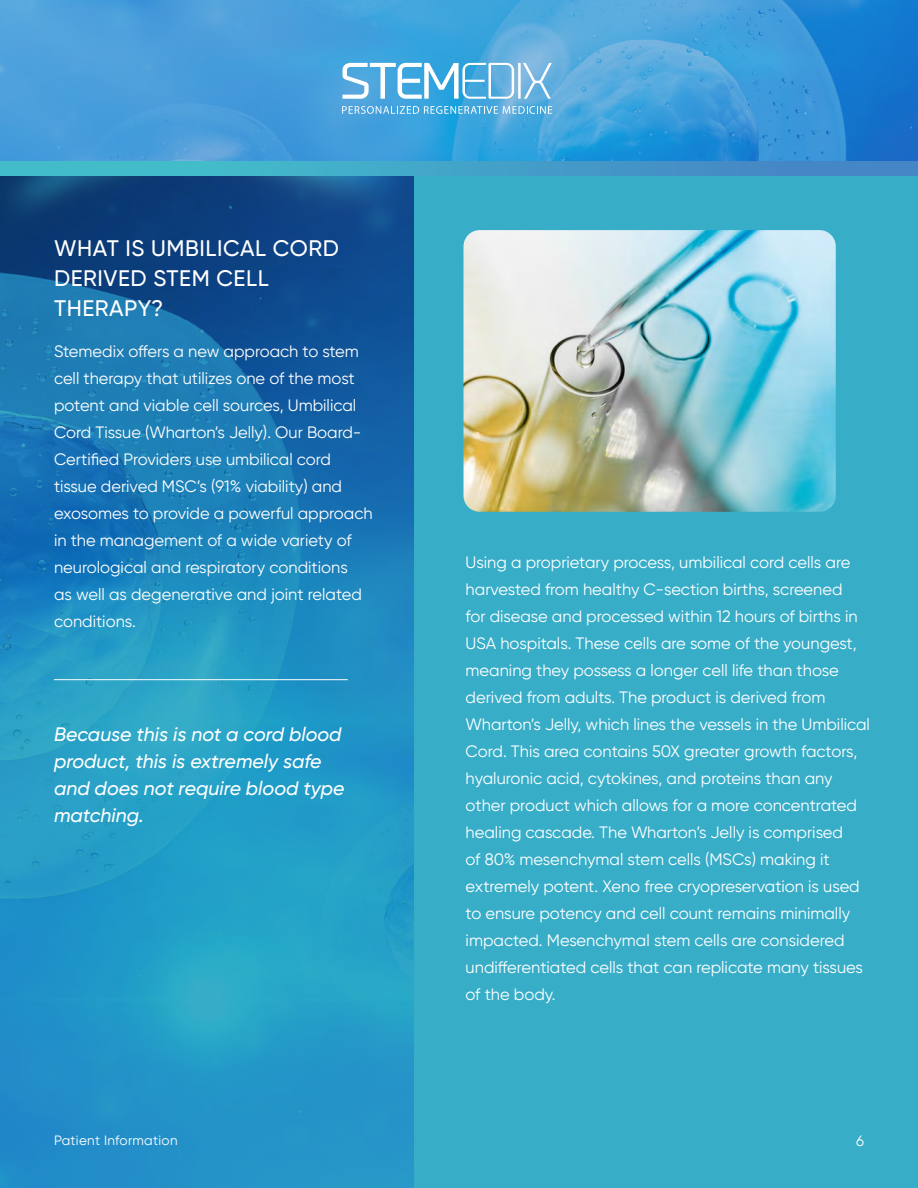
<style>
.page{position:relative;width:918px;height:1188px;background:#fff}
.page>*{position:absolute;margin:0;border:0;box-sizing:border-box;transform-origin:0 0}
.t1{font:500 22.5px/30px "Gilroy";letter-spacing:.025em;color:#fff}
.t2{font:italic 500 19.5px/27px "Gilroy";color:#fff}
.t3{font:16.5px/27px "Gilroy";color:#fff}
.t4{font:15px "Gilroy";color:#fff}
.t5{font:13.5px "Gilroy";letter-spacing:.02em;color:#fff}
</style>
<div class="page">
<div style="left:0;top:173px;width:918px;height:1015px;background:#37adc8"></div>
<img style="left:0;top:176px;width:414px;height:1012px">
<img style="left:464px;top:230px;width:372px;height:282px">
<img style="left:0;top:0;width:918px;height:161px">
<svg style="left:0;top:161px;width:918px;height:15px"></svg>
<svg style="left:343px;top:63px;width:209px;height:36px"></svg>
<svg style="left:342px;top:106px;width:210px;height:8px"></svg>
<hr style="left:54px;top:679px;width:294px;height:1px;background:#fff">
<h1 class="t1" style="left:54px;top:233px;width:286px">WHAT IS UMBILICAL CORD<br>DERIVED STEM CELL<br>THERAPY?</h1>
<p class="t3" style="left:54px;top:338px;width:320px">Stemedix offers a new approach to stem cell therapy that utilizes one of the most potent and viable cell sources, Umbilical Cord Tissue (Wharton’s Jelly). Our Board-Certified Providers use umbilical cord tissue derived MSC’s (91% viability) and exosomes to provide a powerful approach in the management of a wide variety of neurological and respiratory conditions<br>as well as degenerative and joint related conditions.</p>
<p class="t2" style="left:54px;top:720px;width:292px">Because this is not a cord blood product, this is extremely safe and does not require blood type matching.</p>
<p class="t3" style="left:466px;top:548px;width:406px">Using a proprietary process, umbilical cord cells are harvested from healthy C-section births, screened<br>for disease and processed within 12 hours of births in USA hospitals. These cells are some of the youngest, meaning they possess a longer cell life than those derived from adults. The product is derived from Wharton’s Jelly, which lines the vessels in the Umbilical Cord. This area contains 50X greater growth factors, hyaluronic acid, cytokines, and proteins than any other product which allows for a more concentrated healing cascade. The Wharton’s Jelly is comprised<br>of 80% mesenchymal stem cells (MSCs) making it extremely potent. Xeno free cryopreservation is used to ensure potency and cell count remains minimally impacted. Mesenchymal stem cells are considered undifferentiated cells that can replicate many tissues of the body.</p>
<p class="t5" style="left:54px;top:1132px;width:125px">Patient Information</p>
<p class="t4" style="left:856px;top:1132px;width:9px">6</p>
</div>
